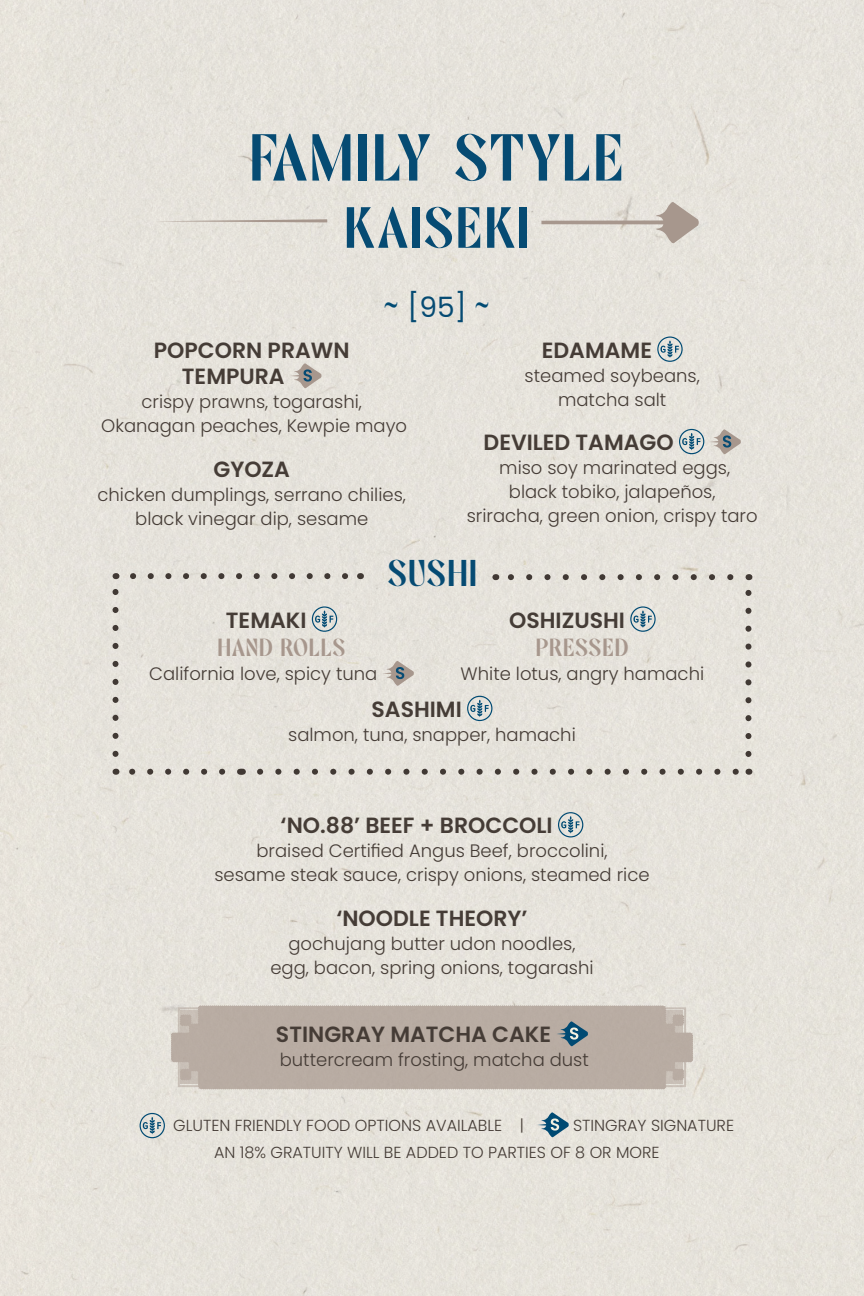
<style>
.page{position:relative;width:864px;height:1296px;background:#e6e3db}
.page>*{position:absolute;margin:0;border:0;box-sizing:border-box;transform-origin:0 0}
.Sections{font:64px "Kagumi";letter-spacing:.01em;color:#064b73}
.Sections-2{font:56px "Kagumi";letter-spacing:.02em;color:#064b73}
.Sections-3{font:36px "Kagumi";letter-spacing:.04em;color:#064b73}
.Descriptions{font:28px "Poppins";color:#064b73}
.Descriptions-2{font:24px "Kagumi";letter-spacing:.025em;color:#a7978d}
.Descriptions-3{font:600 22px/26.4px "Poppins";color:#453c36}
.Descriptions-4{font:300 18px/24px "Poppins";color:#453c36;text-align:center}
.t1{font:300 16px "Poppins";color:#453c36}
.s1{font-family:"Kagumi";font-size:32px;color:#004a73}
</style>
<div class="page">
<svg style="left:467px;top:696px;width:25px;height:25px"></svg>
<svg style="left:558px;top:812px;width:25px;height:25px"></svg>
<div style="left:171px;top:1006px;width:522px;height:83px;background:#b8aca3"></div>
<svg style="left:140px;top:1113px;width:25px;height:25px"></svg>
<svg style="left:537px;top:1112px;width:32px;height:26px"></svg>
<svg style="left:541px;top:201px;width:158px;height:44px;background:#d9d3cb"></svg>
<svg style="left:153px;top:219px;width:174px;height:3px"></svg>
<svg style="left:260px;top:769px;width:479px;height:6px;background:#bbb7b0"></svg>
<svg style="left:745px;top:586px;width:6px;height:168px"></svg>
<svg style="left:504px;top:574px;width:226px;height:6px"></svg>
<svg style="left:124px;top:769px;width:98px;height:6px"></svg>
<svg style="left:113px;top:585px;width:6px;height:169px"></svg>
<svg style="left:133px;top:573px;width:218px;height:6px"></svg>
<svg style="left:240px;top:769px;width:3px;height:6px"></svg>
<svg style="left:312px;top:606px;width:25px;height:26px"></svg>
<svg style="left:382px;top:660px;width:32px;height:27px"></svg>
<svg style="left:630px;top:606px;width:26px;height:26px"></svg>
<svg style="left:290px;top:363px;width:32px;height:26px"></svg>
<svg style="left:657px;top:336px;width:26px;height:26px"></svg>
<svg style="left:679px;top:429px;width:62px;height:26px;background:#b8bebd"></svg>
<p class="Sections" style="left:250px;top:122px;width:375px">FAMILY STYLE</p>
<p class="Sections-2" style="left:345px;top:196px;width:185px">KAISEKI</p>
<p class="Descriptions" style="left:383px;top:291px;width:108px"><span class="s1">~</span> [95] <span class="s1">~</span></p>
<p class="Descriptions-3" style="left:182px;top:337px;width:169px;text-indent:-28px">POPCORN PRAWN<br>TEMPURA</p>
<p class="Descriptions-4" style="left:101px;top:390px;width:307px">crispy prawns, togarashi,<br>Okanagan peaches, Kewpie mayo</p>
<p class="Descriptions-3" style="left:213px;top:456px;width:78px">GYOZA</p>
<p class="Descriptions-4" style="left:97px;top:482px;width:310px">chicken dumplings, serrano chilies, black vinegar dip, sesame</p>
<p class="Descriptions-3" style="left:542px;top:337px;width:112px">EDAMAME</p>
<p class="Descriptions-4" style="left:525px;top:364px;width:177px">steamed soybeans, matcha salt</p>
<p class="Descriptions-3" style="left:484px;top:429px;width:192px">DEVILED TAMAGO</p>
<p class="Descriptions-4" style="left:467px;top:456px;width:292px">miso soy marinated eggs,<br>black tobiko, jalapeños,<br>sriracha, green onion, crispy taro</p>
<p class="Descriptions-3" style="left:226px;top:607px;width:82px">TEMAKI</p>
<p class="Descriptions-2" style="left:218px;top:634px;width:129px">HAND ROLLS</p>
<p class="Descriptions-4" style="left:149px;top:662px;width:230px">California love, spicy tuna</p>
<p class="Sections-3" style="left:387px;top:553px;width:91px">SUSHI</p>
<p class="Descriptions-3" style="left:509px;top:607px;width:117px">OSHIZUSHI</p>
<p class="Descriptions-2" style="left:536px;top:634px;width:94px">PRESSED</p>
<p class="Descriptions-4" style="left:461px;top:662px;width:245px">White lotus, angry hamachi</p>
<p class="Descriptions-3" style="left:372px;top:696px;width:92px">SASHIMI</p>
<p class="Descriptions-4" style="left:288px;top:723px;width:289px">salmon, tuna, snapper, hamachi</p>
<p class="Descriptions-3" style="left:281px;top:813px;width:274px">‘NO.88’ BEEF + BROCCOLI</p>
<p class="Descriptions-4" style="left:214px;top:839px;width:437px">braised Certified Angus Beef, broccolini,<br>sesame steak sauce, crispy onions, steamed rice</p>
<p class="Descriptions-3" style="left:336px;top:905px;width:193px">‘NOODLE THEORY’</p>
<p class="Descriptions-4" style="left:270px;top:932px;width:325px">gochujang butter udon noodles, egg, bacon, spring onions, togarashi</p>
<p class="Descriptions-3" style="left:276px;top:1021px;width:277px">STINGRAY MATCHA CAKE</p>
<p class="Descriptions-4" style="left:280px;top:1048px;width:311px">buttercream frosting, matcha dust</p>
<p class="t1" style="left:173px;top:1116px;width:352px">GLUTEN FRIENDLY FOOD OPTIONS AVAILABLE |</p>
<p class="t1" style="left:573px;top:1116px;width:162px">STINGRAY SIGNATURE</p>
<p class="t1" style="left:214px;top:1143px;width:447px">AN 18% GRATUITY WILL BE ADDED TO PARTIES OF 8 OR MORE</p>
</div>
